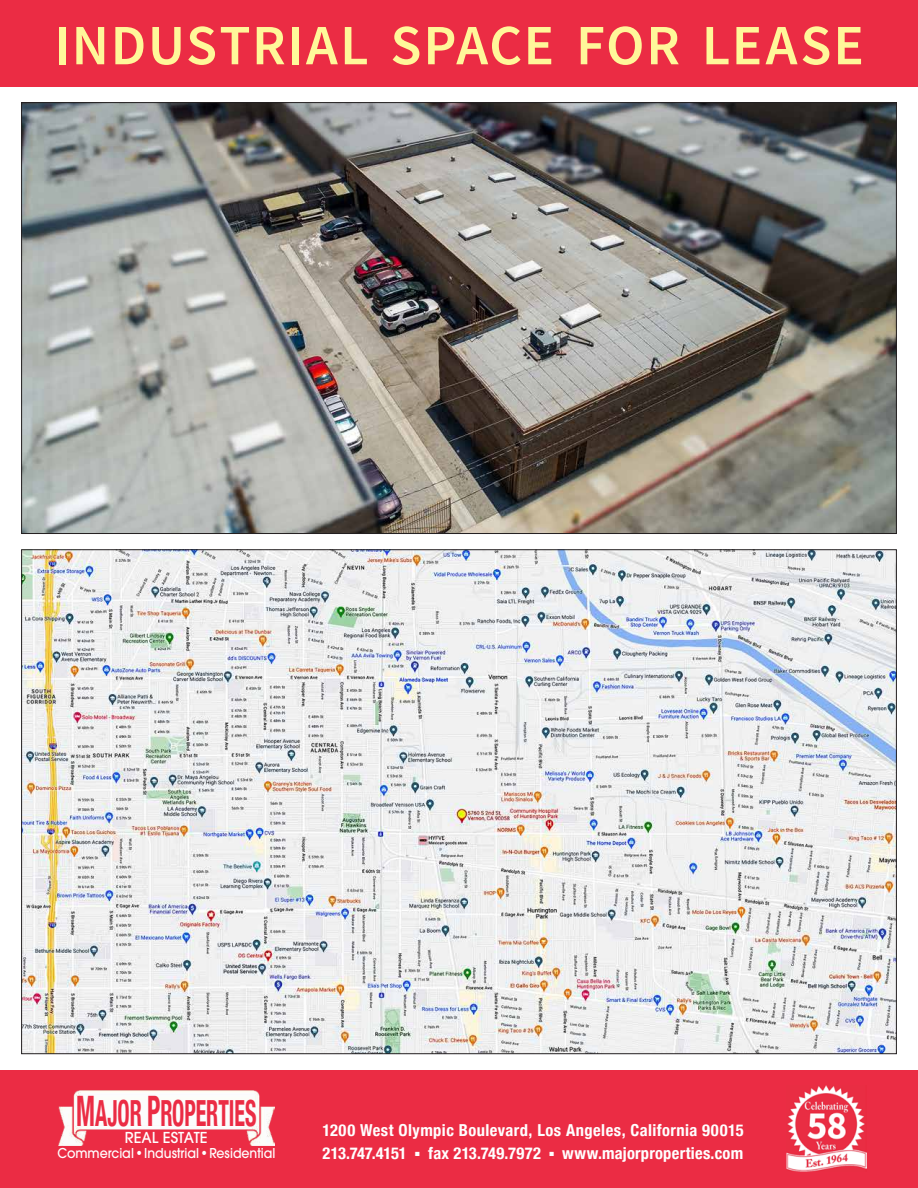
<style>
.page{position:relative;width:918px;height:1188px;background:#fff}
.page>*{position:absolute;margin:0;border:0;box-sizing:border-box;transform-origin:0 0}
.t1{font:57px "Source Sans Variable";letter-spacing:.03em;color:#fff79a}
.t2{font:700 condensed 36px "Helvetica Neue";letter-spacing:-.005em;color:#eb2c44;scale:.61 1}
.t3{font:700 condensed 16.5px/22.5px "Helvetica Neue";letter-spacing:.025em;color:#fff}
.t4{font:500 15px "ITC Avant Garde Pro";color:#fff}
.t5{font:500 13.5px "ITC Avant Garde Pro";letter-spacing:-.005em;color:#fff;scale:.93 1}
.t6{font:6px "Zapf Dingbats ITC";color:#fff}
.s1{font-size:42px}
</style>
<div class="page">
<div style="left:0;top:0;width:918px;height:86px;background:#eb2c44"></div>
<div style="left:0;top:1070px;width:918px;height:118px;background:#eb2c44"></div>
<img style="left:786px;top:1085px;width:81px;height:87px">
<img style="left:59px;top:1091px;width:215px;height:54px">
<img style="left:23px;top:104px;width:872px;height:428px">
<img style="left:23px;top:551px;width:872px;height:501px">
<h1 class="t1" style="left:54px;top:11px;width:812px">INDUSTRIAL SPACE FOR LEASE</h1>
<h2 class="t2" style="left:76px;top:1083px;width:297px"><span class="s1">M</span>AJOR <span class="s1">P</span>ROPERTIES</h2>
<p class="t3" style="left:323px;top:1118px;width:423px">1200 West Olympic Boulevard, Los Angeles, California 90015<br>213.747.4151</p>
<p class="t4" style="left:125px;top:1128px;width:84px">REAL ESTATE</p>
<p class="t3" style="left:415px;top:1140px;width:127px">■ fax 213.749.7972</p>
<p class="t6" style="left:549px;top:1151px;width:6px">■</p>
<p class="t5" style="left:57px;top:1144px;width:236px">Commercial • Industrial • Residential</p>
<p class="t3" style="left:562px;top:1140px;width:182px">www.majorproperties.com</p>
</div>
